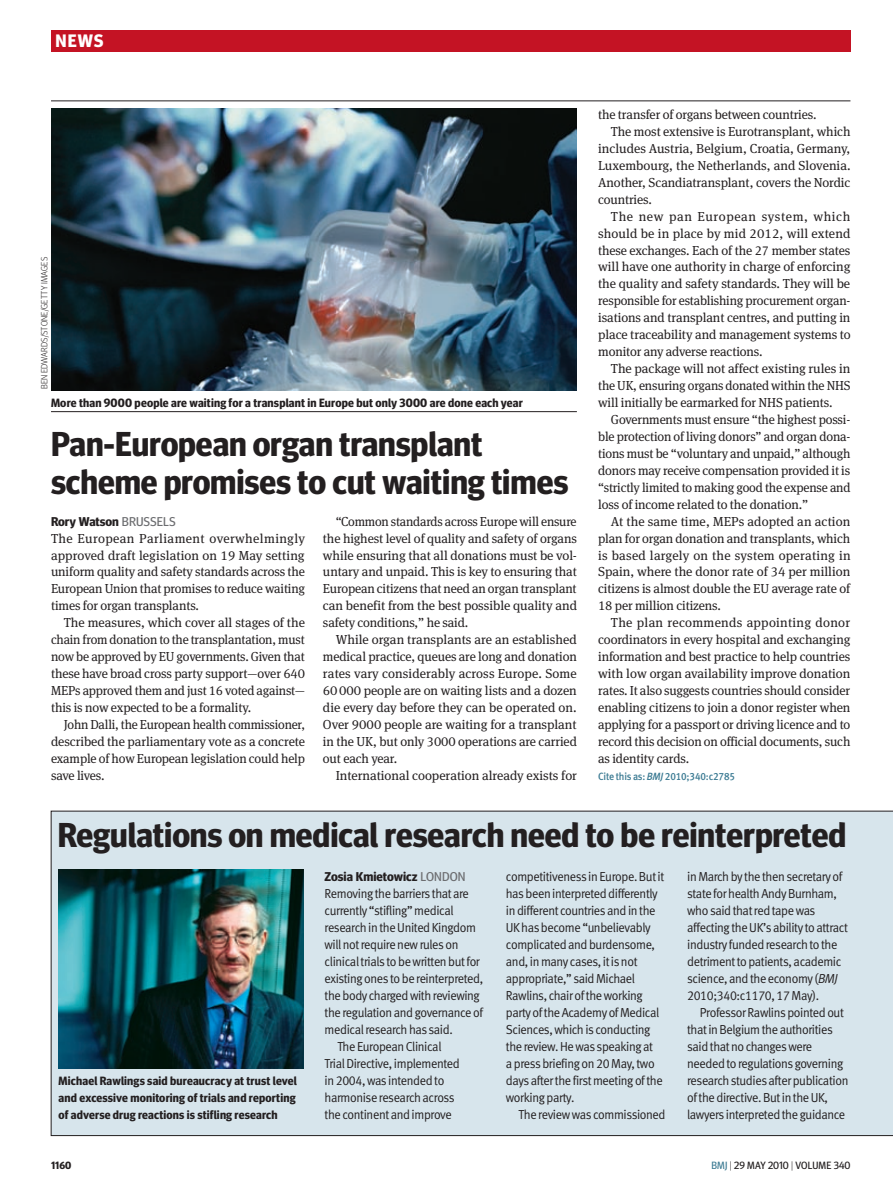
<style>
.page{position:relative;width:893px;height:1191px;background:#fff}
.page>*{position:absolute;margin:0;border:0;box-sizing:border-box;transform-origin:0 0}
.news_head_23bold{font:700 34.5px/37.5px "Meta Headline OT";color:#231f20}
.news_head_19bold{font:700 34.5px "Meta Headline OT";color:#231f20}
.t1{font:700 18px "Meta Headline OT";color:#fff}
.news_body_3colm_ind{font:13.05px/17px "Meta Serif Pro";letter-spacing:-.01em;color:#231f20;text-align:justify}
.news_BOX_sans_text{font:13.05px/17px "Meta Normal LF";letter-spacing:-.03em;color:#231f20;scale:.95 1}
.news_body_3colm_ind-2{font:13.05px/17px "Meta Serif Pro";letter-spacing:-.01em;color:#231f20;text-align:justify;scale:.96 1}
.news_body_3colm{font:13.05px/17px "Meta Serif Pro";letter-spacing:-.01em;color:#231f20;text-align:justify}
.news_byline_author{font:700 12.75px "Meta Headline OT";color:#231f20}
.picture_caption{font:700 12px/17px "Meta Headline OT";letter-spacing:.015em;color:#231f20;text-align:justify}
.citation{font:10.5px "Meta Medium LF";letter-spacing:-.015em;color:#3c7b93;scale:.95 1}
.t2{font:10.5px "Meta Headline OT";letter-spacing:.005em;color:#231f20}
.t3{font:700 10.5px "Meta Headline OT";color:#231f20}
.t4{font:300 9px "Meta Headline OT";letter-spacing:.015em;color:#231f20}
.s1{font-weight:400;color:#6c6d70}
.s2{font-style:italic}
.s3{color:#3c7b93}
.s4{font-weight:300}
</style>
<div class="page">
<hr style="left:51px;top:101px;width:799px;height:1px;background:#231f20">
<div style="left:51px;top:811px;width:842px;height:324px;background:#d7e5ec"></div>
<div style="left:51px;top:30px;width:799px;height:21px;background:#c41324"></div>
<img style="left:59px;top:870px;width:244px;height:198px">
<img style="left:51px;top:108px;width:526px;height:282px">
<hr style="left:51px;top:411px;width:526px;height:1px;background:#231f20">
<p class="t1" style="left:55px;top:30px;width:50px">NEWS</p>
<p class="t4" style="left:39px;top:389px;width:134px;rotate:-90deg">Ben Edwards/stone/getty images</p>
<p class="picture_caption" style="left:51px;top:394px;width:473px">More than 9000 people are waiting for a transplant in Europe but only 3000 are done each year</p>
<p class="news_head_23bold" style="left:51px;top:424px;width:519px">Pan-European organ transplant scheme promises to cut waiting times</p>
<p class="news_byline_author" style="left:51px;top:513px;width:126px">Rory Watson <span class="s1">BRUSSELS</span></p>
<p class="news_body_3colm" style="left:51px;top:529px;width:256px">The European Parliament overwhelmingly approved draft legislation on 19 May setting uniform quality and safety standards across the European Union that promises to reduce waiting times for organ transplants.</p>
<p class="news_body_3colm_ind" style="left:51px;top:613px;width:255px;text-indent:13px">The measures, which cover all stages of the chain from donation to the transplantation, must now be approved by EU governments. Given that these have broad cross party support—over 640<br>MEPs approved them and just 16 voted against— this is now expected to be a formality.</p>
<p class="news_body_3colm_ind-2" style="left:51px;top:715px;width:266px;text-indent:13px">John Dalli, the European health commissioner, described the parliamentary vote as a concrete example of how European legislation could help save lives.</p>
<p class="news_body_3colm_ind-2" style="left:323px;top:512px;width:266px;text-indent:13px">“Common standards across Europe will ensure the highest level of quality and safety of organs while ensuring that all donations must be vol&shy;untary and unpaid. This is key to ensuring that European citizens that need an organ transplant can benefit from the best possible quality and safety conditions,” he said.</p>
<p class="news_body_3colm_ind" style="left:323px;top:630px;width:255px;text-indent:13px">While organ transplants are an established medical practice, queues are long and donation rates vary considerably across Europe. Some 60000 people are on waiting lists and a dozen die every day before they can be operated on.<br>Over 9000 people are waiting for a transplant in the UK, but only 3000 operations are carried out each year.</p>
<p class="news_body_3colm_ind" style="left:336px;top:766px;width:243px">International cooperation already exists for</p>
<p class="news_body_3colm_ind" style="left:598px;top:105px;width:220px">the transfer of organs between countries.</p>
<p class="news_body_3colm_ind" style="left:598px;top:122px;width:254px;text-indent:13px">The most extensive is Eurotransplant, which includes Austria, Belgium, Croatia, Germany, Luxembourg, the Netherlands, and Slovenia.<br>Another, Scandiatransplant, covers the Nordic countries.</p>
<p class="news_body_3colm_ind" style="left:598px;top:207px;width:254px;text-indent:13px">The new pan European system, which should be in place by mid 2012, will extend these exchanges. Each of the 27 member states will have one authority in charge of enforcing the quality and safety standards. They will be responsible for establishing procurement organ&shy;isations and transplant centres, and putting in place traceability and management systems to monitor any adverse reactions.</p>
<p class="news_body_3colm_ind" style="left:598px;top:359px;width:254px;text-indent:13px">The package will not affect existing rules in the UK, ensuring organs donated within the NHS will initially be earmarked for NHS patients.</p>
<p class="news_body_3colm_ind" style="left:598px;top:410px;width:254px;text-indent:13px">Governments must ensure “the highest possi&shy;ble protection of living donors” and organ dona&shy;tions must be “voluntary and unpaid,” although donors may receive compensation provided it is “strictly limited to making good the expense and loss of income related to the donation.”</p>
<p class="news_body_3colm_ind" style="left:598px;top:512px;width:254px;text-indent:13px">At the same time, MEPs adopted an action plan for organ donation and transplants, which is based largely on the system operating in Spain, where the donor rate of 34 per million citizens is almost double the EU average rate of 18 per million citizens.</p>
<p class="news_body_3colm_ind" style="left:598px;top:613px;width:254px;text-indent:13px">The plan recommends appointing donor coordinators in every hospital and exchanging information and best practice to help countries with low organ availability improve donation rates. It also suggests countries should consider enabling citizens to join a donor register when applying for a passport or driving licence and to record this decision on official documents, such as identity cards.</p>
<p class="citation" style="left:598px;top:770px;width:146px">Cite this as: <span class="s2">BMJ</span> 2010;340:c2785</p>
<p class="news_head_19bold" style="left:58px;top:814px;width:790px">Regulations on medical research need to be reinterpreted</p>
<p class="news_byline_author" style="left:325px;top:869px;width:143px">Zosia Kmietowicz <span class="s1">LONDON</span></p>
<p class="news_BOX_sans_text" style="left:325px;top:885px;width:168px">Removing the barriers that are currently “stifling” medical research in the United Kingdom will not require new rules on clinical trials to be written but for existing ones to be reinterpreted, the body charged with reviewing the regulation and governance of medical research has said.</p>
<p class="news_BOX_sans_text" style="left:325px;top:1037px;width:144px;text-indent:13px">The European Clinical<br>Trial Directive, implemented in 2004, was intended to harmonise research across the continent and improve</p>
<p class="news_BOX_sans_text" style="left:687px;top:868px;width:171px">in March by the then secretary of state for health Andy Burnham, who said that red tape was affecting the UK’s ability to attract industry funded research to the detriment to patients, academic science, and the economy (<span class="s2">BMJ<br></span>2010;340:c1170, 17 May).</p>
<p class="news_BOX_sans_text" style="left:687px;top:1003px;width:171px;text-indent:13px">Professor Rawlins pointed out that in Belgium the authorities said that no changes were needed to regulations governing research studies after publication of the directive. But in the UK, lawyers interpreted the guidance</p>
<p class="news_BOX_sans_text" style="left:506px;top:868px;width:168px">competitiveness in Europe. But it has been interpreted differently in different countries and in the<br>UK has become “unbelievably complicated and burdensome, and, in many cases, it is not appropriate,” said Michael<br>Rawlins, chair of the working party of the Academy of Medical<br>Sciences, which is conducting the review. He was speaking at<br>a press briefing on 20 May, two days after the first meeting of the working party.</p>
<p class="news_BOX_sans_text" style="left:519px;top:1105px;width:156px">The review was commissioned</p>
<p class="picture_caption" style="left:59px;top:1071px;width:240px">Michael Rawlings said bureaucracy at trust level and excessive monitoring of trials and reporting of adverse drug reactions is stifling research</p>
<p class="t3" style="left:51px;top:1159px;width:22px">1160</p>
<p class="t2" style="left:711px;top:1159px;width:140px"><span class="s3">BMJ</span> <span class="s4">|</span> 29 MAY 2010 <span class="s4">|</span> VOLUME 340</p>
</div>
